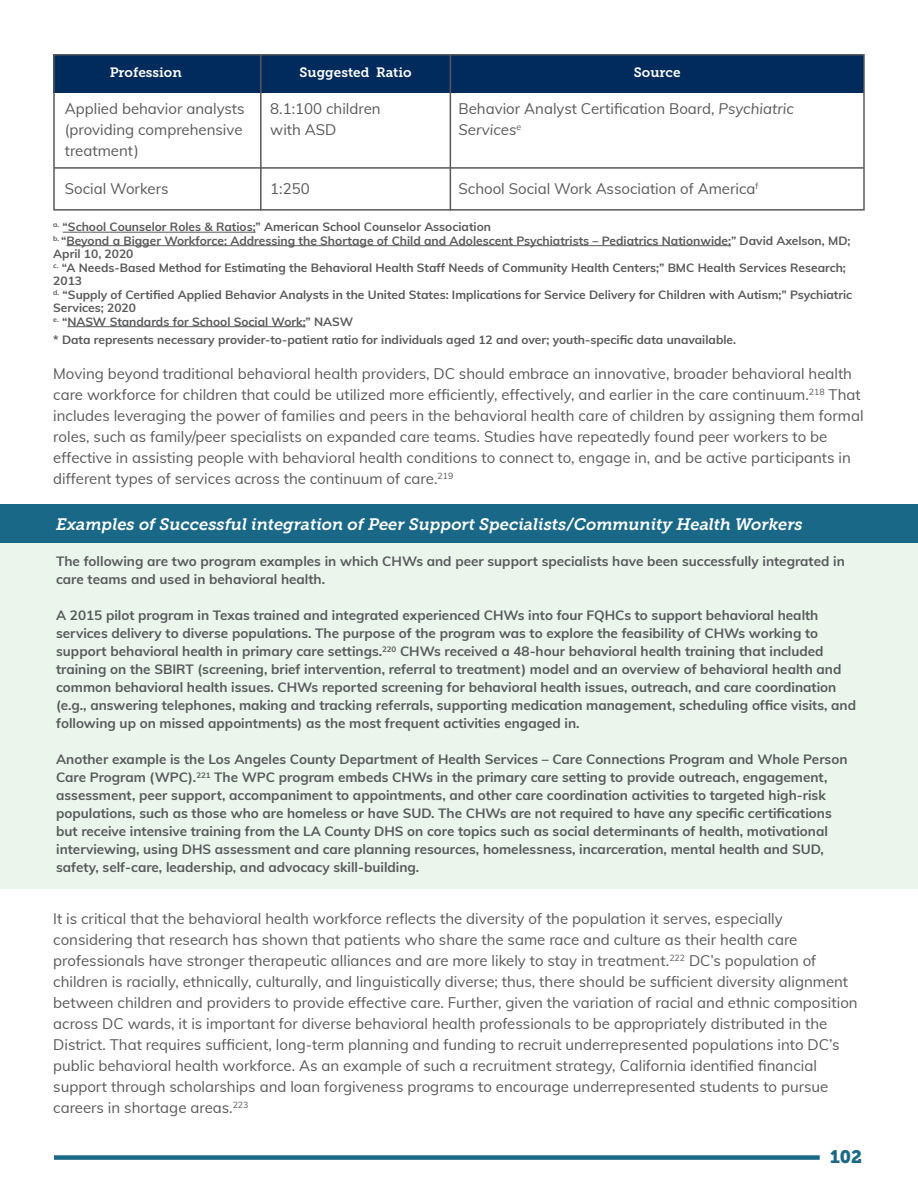
<style>
.page{position:relative;width:918px;height:1188px;background:#fff}
.page>*{position:absolute;margin:0;border:0;box-sizing:border-box;transform-origin:0 0}
.t1{font:18px "Museo Slab 900";color:#1a6887}
.t2{font:italic 16.5px "Museo Slab 700";color:#fff}
.t3{font:15px/21px "Muli";color:#58595b}
.t4{font:700 13.5px/18px "Muli";color:#58595b}
.t5{font:13.5px "Museo Slab 700";color:#fff}
.t6{font:700 12px/13.5px "Muli";color:#58595b}
.s1{font-style:italic}
</style>
<div class="page">
<div style="left:54px;top:1155px;width:766px;height:5px;background:#1a6887"></div>
<div style="left:53px;top:54px;width:811px;height:39px;background:#002b5c"></div>
<div style="left:53px;top:54px;width:812px;height:157px;border:2px solid #58595b"></div>
<hr style="left:260px;top:54px;width:2px;height:157px;background:#58595b">
<hr style="left:450px;top:54px;width:1px;height:157px;background:#58595b">
<hr style="left:54px;top:167px;width:810px;height:2px;background:#58595b">
<hr style="left:63px;top:232px;width:193px;height:1px;background:#58595b">
<hr style="left:66px;top:245px;width:665px;height:1px;background:#58595b">
<hr style="left:67px;top:326px;width:239px;height:1px;background:#58595b">
<div style="left:0;top:504px;width:918px;height:385px;background:#eaf5ec"></div>
<div style="left:0;top:504px;width:918px;height:39px;background:#1a6887"></div>
<p class="t5" style="left:110px;top:64px;width:74px">Profession</p>
<p class="t5" style="left:300px;top:64px;width:114px">Suggested Ratio</p>
<p class="t5" style="left:634px;top:64px;width:48px">Source</p>
<p class="t3" style="left:65px;top:98px;width:181px">Applied behavior analysts (providing comprehensive treatment)</p>
<p class="t3" style="left:65px;top:177px;width:105px">Social Workers</p>
<p class="t3" style="left:459px;top:98px;width:337px">Behavior Analyst Certification Board, <span class="s1">Psychiatric<br>Services</span><sup>e</sup></p>
<p class="t3" style="left:270px;top:98px;width:112px">8.1:100 children with ASD</p>
<p class="t3" style="left:459px;top:177px;width:301px">School Social Work Association of America<sup>f</sup></p>
<p class="t6" style="left:53px;top:220px;width:801px"><sup>a.</sup> “School Counselor Roles &amp; Ratios;” American School Counselor Association<br><sup>b.</sup> “Beyond a Bigger Workforce: Addressing the Shortage of Child and Adolescent Psychiatrists – Pediatrics Nationwide;” David Axelson, MD; April 10, 2020<br><sup>c.</sup> “A Needs-Based Method for Estimating the Behavioral Health Staff Needs of Community Health Centers;” BMC Health Services Research; 2013<br><sup>d.</sup> “Supply of Certified Applied Behavior Analysts in the United States: Implications for Service Delivery for Children with Autism;” Psychiatric Services; 2020<br><sup>e.</sup> “NASW Standards for School Social Work;” NASW</p>
<p class="t6" style="left:53px;top:332px;width:684px">* Data represents necessary provider-to-patient ratio for individuals aged 12 and over; youth-specific data unavailable.</p>
<p class="t3" style="left:53px;top:362px;width:812px">Moving beyond traditional behavioral health providers, DC should embrace an innovative, broader behavioral health care workforce for children that could be utilized more efficiently, effectively, and earlier in the care continuum.<sup>218</sup> That includes leveraging the power of families and peers in the behavioral health care of children by assigning them formal roles, such as family/peer specialists on expanded care teams. Studies have repeatedly found peer workers to be effective in assisting people with behavioral health conditions to connect to, engage in, and be active participants in different types of services across the continuum of care.<sup>219</sup></p>
<p class="t2" style="left:56px;top:515px;width:748px">Examples of Successful integration of Peer Support Specialists/Community Health Workers</p>
<p class="t4" style="left:56px;top:552px;width:790px">The following are two program examples in which CHWs and peer support specialists have been successfully integrated in care teams and used in behavioral health.</p>
<p class="t4" style="left:56px;top:606px;width:801px">A 2015 pilot program in Texas trained and integrated experienced CHWs into four FQHCs to support behavioral health services delivery to diverse populations. The purpose of the program was to explore the feasibility of CHWs working to support behavioral health in primary care settings.<sup>220</sup> CHWs received a 48-hour behavioral health training that included training on the SBIRT (screening, brief intervention, referral to treatment) model and an overview of behavioral health and common behavioral health issues. CHWs reported screening for behavioral health issues, outreach, and care coordination (e.g., answering telephones, making and tracking referrals, supporting medication management, scheduling office visits, and following up on missed appointments) as the most frequent activities engaged in.</p>
<p class="t4" style="left:56px;top:750px;width:793px">Another example is the Los Angeles County Department of Health Services – Care Connections Program and Whole Person Care Program (WPC).<sup>221</sup> The WPC program embeds CHWs in the primary care setting to provide outreach, engagement, assessment, peer support, accompaniment to appointments, and other care coordination activities to targeted high-risk populations, such as those who are homeless or have SUD. The CHWs are not required to have any specific certifications but receive intensive training from the LA County DHS on core topics such as social determinants of health, motivational interviewing, using DHS assessment and care planning resources, homelessness, incarceration, mental health and SUD, safety, self-care, leadership, and advocacy skill-building.</p>
<p class="t3" style="left:53px;top:907px;width:806px">It is critical that the behavioral health workforce reflects the diversity of the population it serves, especially considering that research has shown that patients who share the same race and culture as their health care professionals have stronger therapeutic alliances and are more likely to stay in treatment.<sup>222</sup> DC’s population of children is racially, ethnically, culturally, and linguistically diverse; thus, there should be sufficient diversity alignment between children and providers to provide effective care. Further, given the variation of racial and ethnic composition across DC wards, it is important for diverse behavioral health professionals to be appropriately distributed in the District. That requires sufficient, long-term planning and funding to recruit underrepresented populations into DC’s public behavioral health workforce. As an example of such a recruitment strategy, California identified financial support through scholarships and loan forgiveness programs to encourage underrepresented students to pursue careers in shortage areas.<sup>223</sup></p>
<p class="t3" style="left:270px;top:177px;width:41px">1:250</p>
<p class="t1" style="left:830px;top:1146px;width:34px">102</p>
</div>
